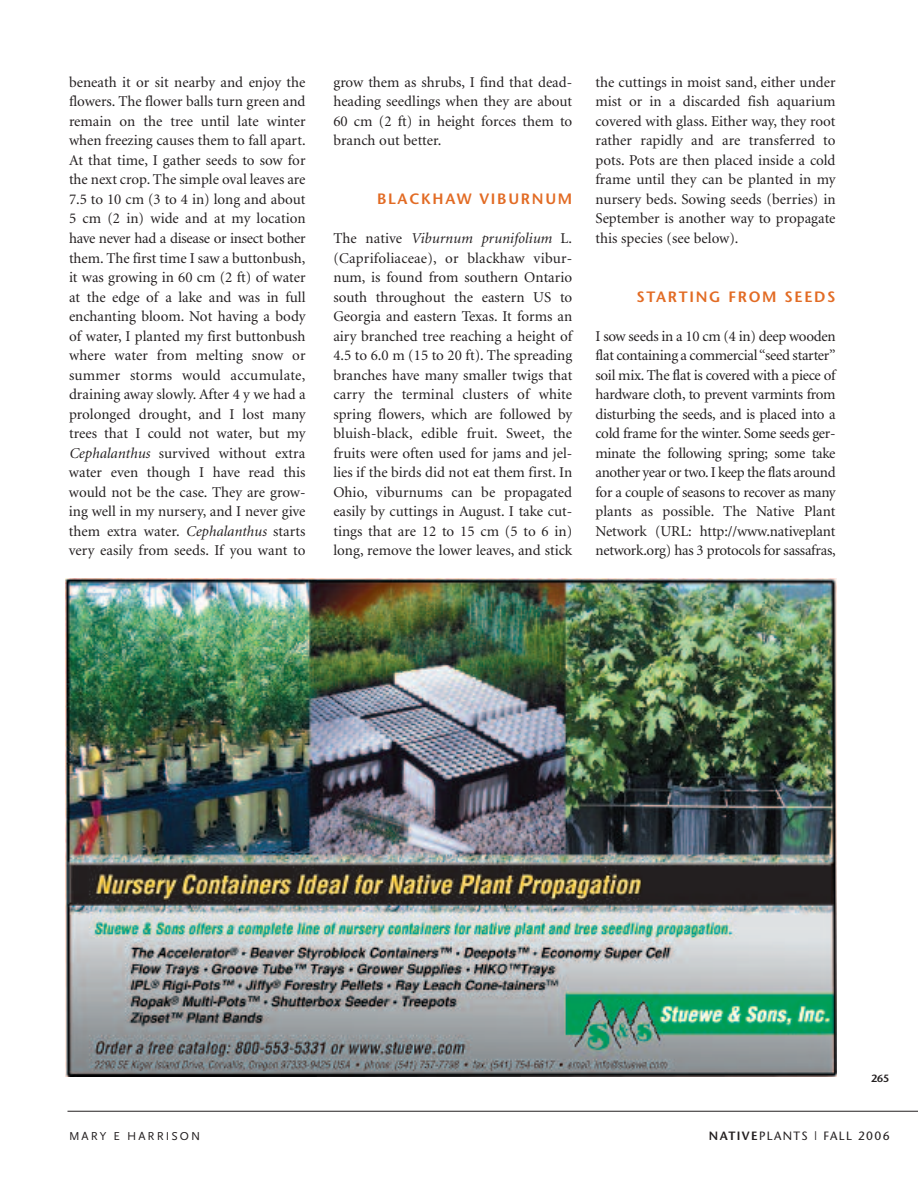
<style>
.page{position:relative;width:918px;height:1188px;background:#fff}
.page>*{position:absolute;margin:0;border:0;box-sizing:border-box;transform-origin:0 0}
.t1{font:15px/19.5px "Minion";color:#231f20;text-align:justify}
.t2{font:600 15px "Stone Sans";letter-spacing:.115em;color:#e26b24}
.t3{font:12px "Stone Sans";letter-spacing:.115em;color:#231f20}
.t4{font:12px "Scala Sans";letter-spacing:.17em;color:#231f20}
.t5{font:600 10.5px "Stone Sans";color:#231f20}
.s1{font-style:italic}
.s2{font-weight:600}
</style>
<div class="page">
<hr style="left:68px;top:1111px;width:850px;height:1px;background:#231f20">
<img style="left:65px;top:579px;width:772px;height:498px">
<p class="t1" style="left:69px;top:74px;width:238px">beneath it or sit nearby and enjoy the flowers. The flower balls turn green and remain on the tree until late winter when freezing causes them to fall apart.<br>At that time, I gather seeds to sow for the next crop. The simple oval leaves are 7.5 to 10 cm (3 to 4 in) long and about 5 cm (2 in) wide and at my location have never had a disease or insect bother them. The first time I saw a buttonbush, it was growing in 60 cm (2 ft) of water at the edge of a lake and was in full enchanting bloom. Not having a body of water, I planted my first buttonbush where water from melting snow or summer storms would accumulate, draining away slowly. After 4 y we had a prolonged drought, and I lost many trees that I could not water, but my <span class="s1">Cephalanthus</span> survived without extra water even though I have read this would not be the case. They are grow&shy;ing well in my nursery, and I never give them extra water. <span class="s1">Cephalanthus</span> starts very easily from seeds. If you want to</p>
<p class="t1" style="left:333px;top:74px;width:240px">grow them as shrubs, I find that dead&shy;heading seedlings when they are about 60 cm (2 ft) in height forces them to branch out better.</p>
<p class="t2" style="left:377px;top:193px;width:197px">BLACKHAW VIBURNUM</p>
<p class="t1" style="left:333px;top:230px;width:241px">The native <span class="s1">Viburnum prunifolium</span> L. (Caprifoliaceae), or blackhaw vibur&shy;num, is found from southern Ontario south throughout the eastern US to Georgia and eastern Texas. It forms an airy branched tree reaching a height of 4.5 to 6.0 m (15 to 20 ft). The spreading branches have many smaller twigs that carry the terminal clusters of white spring flowers, which are followed by bluish-black, edible fruit. Sweet, the fruits were often used for jams and jel&shy;lies if the birds did not eat them first. In Ohio, viburnums can be propagated easily by cuttings in August. I take cut&shy;tings that are 12 to 15 cm (5 to 6 in) long, remove the lower leaves, and stick</p>
<p class="t1" style="left:596px;top:74px;width:242px">the cuttings in moist sand, either under mist or in a discarded fish aquarium covered with glass. Either way, they root rather rapidly and are transferred to pots. Pots are then placed inside a cold frame until they can be planted in my nursery beds. Sowing seeds (berries) in September is another way to propagate this species (see below).</p>
<p class="t2" style="left:636px;top:290px;width:201px">STARTING FROM SEEDS</p>
<p class="t1" style="left:596px;top:327px;width:242px">I sow seeds in a 10 cm (4 in) deep wooden flat containing a commercial “seed starter” soil mix. The flat is covered with a piece of hardware cloth, to prevent varmints from disturbing the seeds, and is placed into a cold frame for the winter. Some seeds ger&shy;minate the following spring; some take another year or two. I keep the flats around for a couple of seasons to recover as many plants as possible. The Native Plant Network (URL: http://www.nativeplant network.org) has 3 protocols for sassafras,</p>
<p class="t5" style="left:871px;top:1074px;width:20px">265</p>
<p class="t4" style="left:69px;top:1129px;width:133px">MARY E HARRISON</p>
<p class="t3" style="left:709px;top:1131px;width:182px"><span class="s2">NATIVE</span>PLANTS | FALL 2006</p>
</div>
